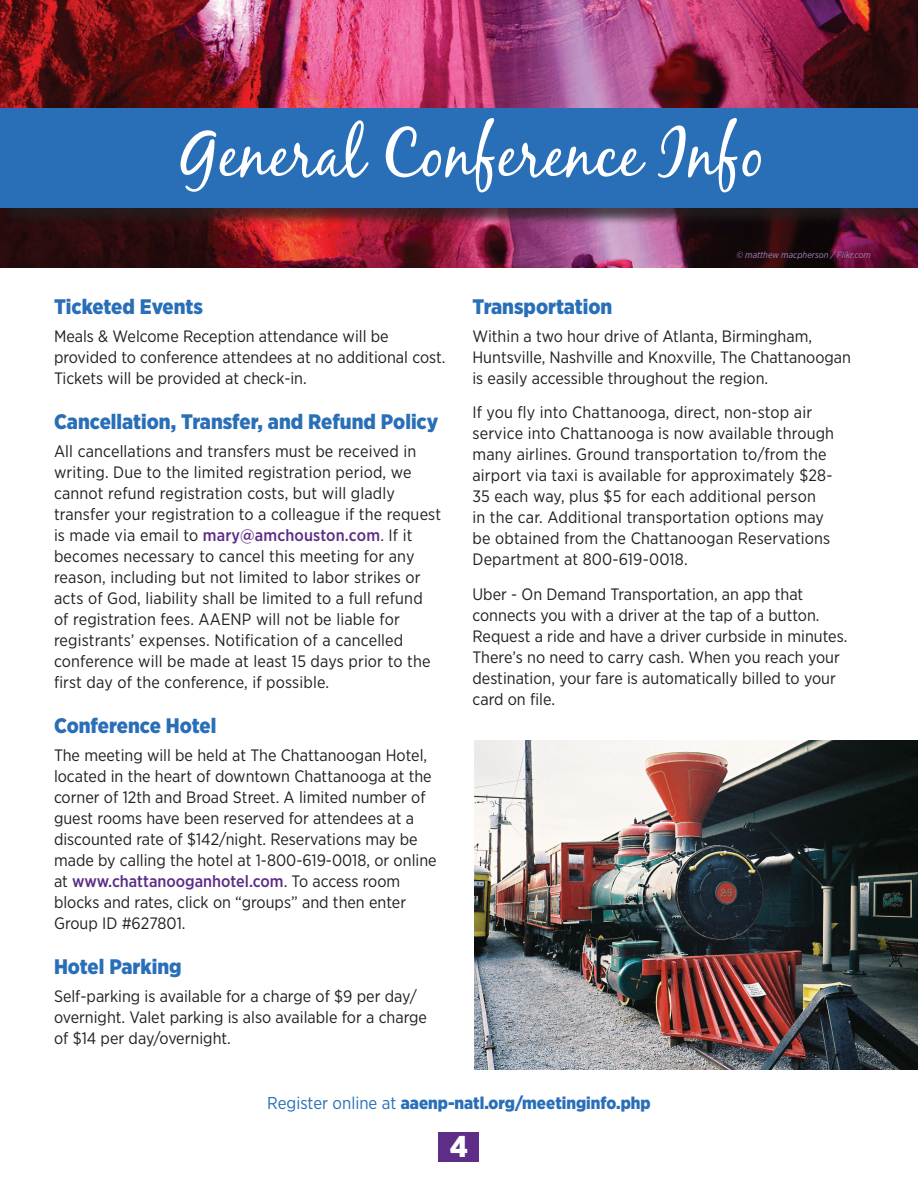
<style>
.page{position:relative;width:918px;height:1188px;background:#fff}
.page>*{position:absolute;margin:0;border:0;box-sizing:border-box;transform-origin:0 0}
.t1{font:66px "Black Jack";color:#fff}
.t2{font:900 30px "Gotham Narrow";color:#fff}
.t3{font:900 21px "Gotham Narrow";color:#296fb8}
.t4{font:900 17.25px "Gotham Narrow";color:#296fb8}
.t5{font:16.5px/21px "Gotham Narrow";color:#231f20}
.t6{font:italic 9px "Gotham Narrow";color:#9e85b7}
.s1{font-weight:500;color:#5c2c87}
.s2{font-weight:400}
</style>
<div class="page">
<img style="left:0;top:0;width:918px;height:268px">
<img style="left:474px;top:741px;width:444px;height:328px">
<div style="left:2px;top:110px;width:916px;height:116px;background:#231f20;opacity:.75"></div>
<div style="left:0;top:108px;width:918px;height:99px;background:#296fb8"></div>
<div style="left:439px;top:1132px;width:40px;height:30px;background:#5e2d87"></div>
<h1 class="t1" style="left:181px;top:114px;width:585px">General Conference Info</h1>
<p class="t3" style="left:54px;top:293px;width:151px">Ticketed Events</p>
<p class="t5" style="left:54px;top:325px;width:393px">Meals &amp; Welcome Reception attendance will be provided to conference attendees at no additional cost.<br>Tickets will be provided at check-in.</p>
<p class="t3" style="left:54px;top:408px;width:386px">Cancellation, Transfer, and Refund Policy</p>
<p class="t5" style="left:54px;top:440px;width:389px">All cancellations and transfers must be received in writing. Due to the limited registration period, we cannot refund registration costs, but will gladly transfer your registration to a colleague if the request is made via email to <span class="s1">mary@amchouston.com</span>. If it becomes necessary to cancel this meeting for any reason, including but not limited to labor strikes or acts of God, liability shall be limited to a full refund of registration fees. AAENP will not be liable for registrants’ expenses. Notification of a cancelled conference will be made at least 15 days prior to the first day of the conference, if possible.</p>
<p class="t3" style="left:54px;top:712px;width:164px">Conference Hotel</p>
<p class="t5" style="left:54px;top:744px;width:384px">The meeting will be held at The Chattanoogan Hotel, located in the heart of downtown Chattanooga at the corner of 12th and Broad Street. A limited number of guest rooms have been reserved for attendees at a discounted rate of $142/night. Reservations may be made by calling the hotel at 1-800-619-0018, or online at <span class="s1">www.chattanooganhotel.com</span>. To access room blocks and rates, click on “groups” and then enter Group ID #627801.</p>
<p class="t3" style="left:54px;top:953px;width:129px">Hotel Parking</p>
<p class="t5" style="left:54px;top:986px;width:375px">Self-parking is available for a charge of $9 per day/ overnight. Valet parking is also available for a charge of $14 per day/overnight.</p>
<p class="t6" style="left:737px;top:249px;width:136px">© matthew macpherson / Flikr.com</p>
<p class="t3" style="left:472px;top:293px;width:141px">Transportation</p>
<p class="t5" style="left:472px;top:325px;width:380px">Within a two hour drive of Atlanta, Birmingham,<br>Huntsville, Nashville and Knoxville, The Chattanoogan is easily accessible throughout the region.</p>
<p class="t5" style="left:472px;top:401px;width:363px">If you fly into Chattanooga, direct, non-stop air service into Chattanooga is now available through many airlines. Ground transportation to/from the airport via taxi is available for approximately $28- 35 each way, plus $5 for each additional person<br>in the car. Additional transportation options may be obtained from the Chattanoogan Reservations Department at 800-619-0018.</p>
<p class="t5" style="left:472px;top:583px;width:376px">Uber - On Demand Transportation, an app that connects you with a driver at the tap of a button.<br>Request a ride and have a driver curbside in minutes.<br>There’s no need to carry cash. When you reach your destination, your fare is automatically billed to your card on file.</p>
<p class="t4" style="left:267px;top:1091px;width:385px"><span class="s2">Register online at</span> aaenp-natl.org/meetinginfo.php</p>
<h2 class="t2" style="left:450px;top:1127px;width:20px">4</h2>
</div>
